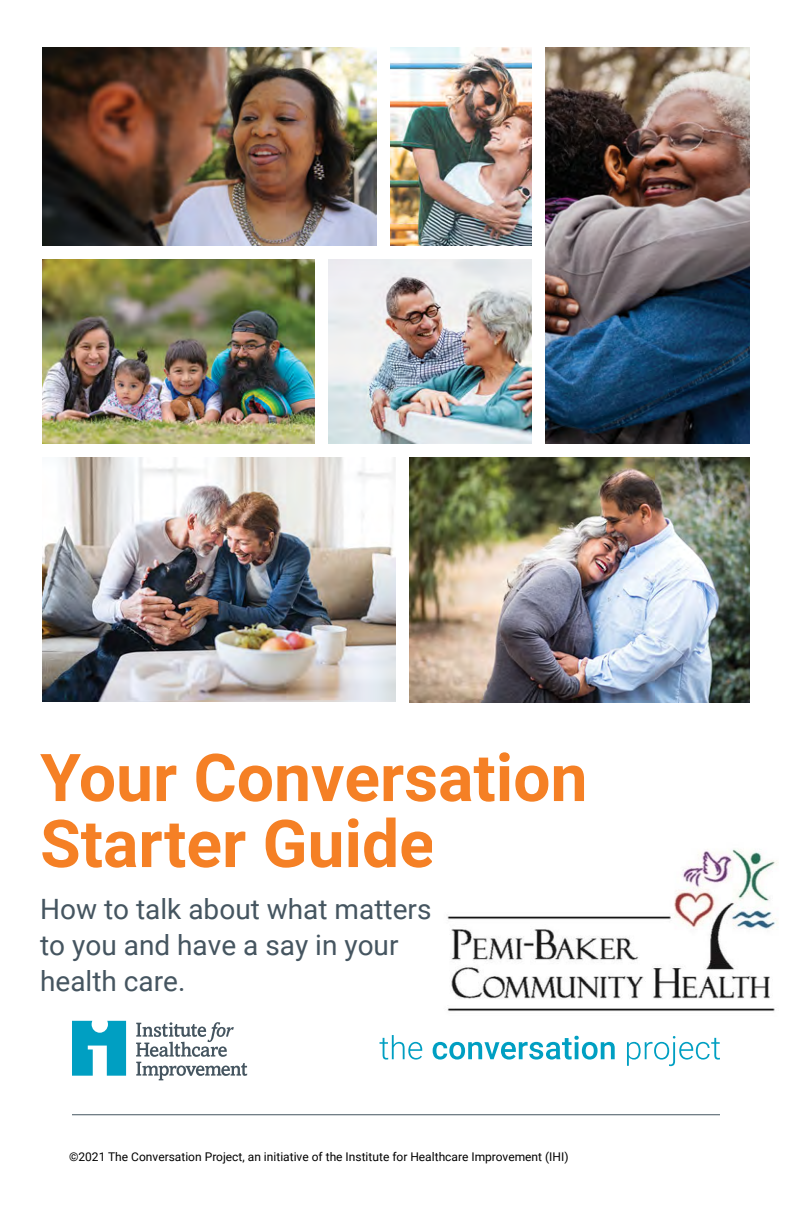
<style>
.page{position:relative;width:792px;height:1224px;background:#fff}
.page>*{position:absolute;margin:0;border:0;box-sizing:border-box;transform-origin:0 0}
.t1{font:700 66px/66px "Roboto";color:#f58025}
.t2{font:28px/36px "Roboto";color:#455560}
.t3{font:12px "Roboto";color:#000}
</style>
<div class="page">
<img style="left:43px;top:48px;width:334px;height:198px">
<img style="left:43px;top:259px;width:272px;height:184px">
<img style="left:391px;top:48px;width:141px;height:198px">
<img style="left:43px;top:457px;width:353px;height:245px">
<img style="left:545px;top:48px;width:204px;height:395px">
<img style="left:410px;top:457px;width:339px;height:246px">
<hr style="left:72px;top:1114px;width:648px;height:1px;background:#455560">
<img style="left:328px;top:259px;width:204px;height:184px">
<svg style="left:379px;top:1035px;width:43px;height:25px"></svg>
<svg style="left:433px;top:1036px;width:182px;height:24px"></svg>
<svg style="left:627px;top:1036px;width:93px;height:30px"></svg>
<svg style="left:72px;top:1021px;width:54px;height:55px"></svg>
<svg style="left:136px;top:1022px;width:111px;height:58px"></svg>
<img style="left:447px;top:849px;width:331px;height:162px">
<h1 class="t1" style="left:40px;top:742px;width:549px">Your Conversation<br>Starter Guide</h1>
<h2 class="t2" style="left:40px;top:890px;width:393px">How to talk about what matters to you and have a say in your health care.</h2>
<p class="t3" style="left:69px;top:1148px;width:501px">©2021 The Conversation Project, an initiative of the Institute for Healthcare Improvement (IHI)</p>
</div>
